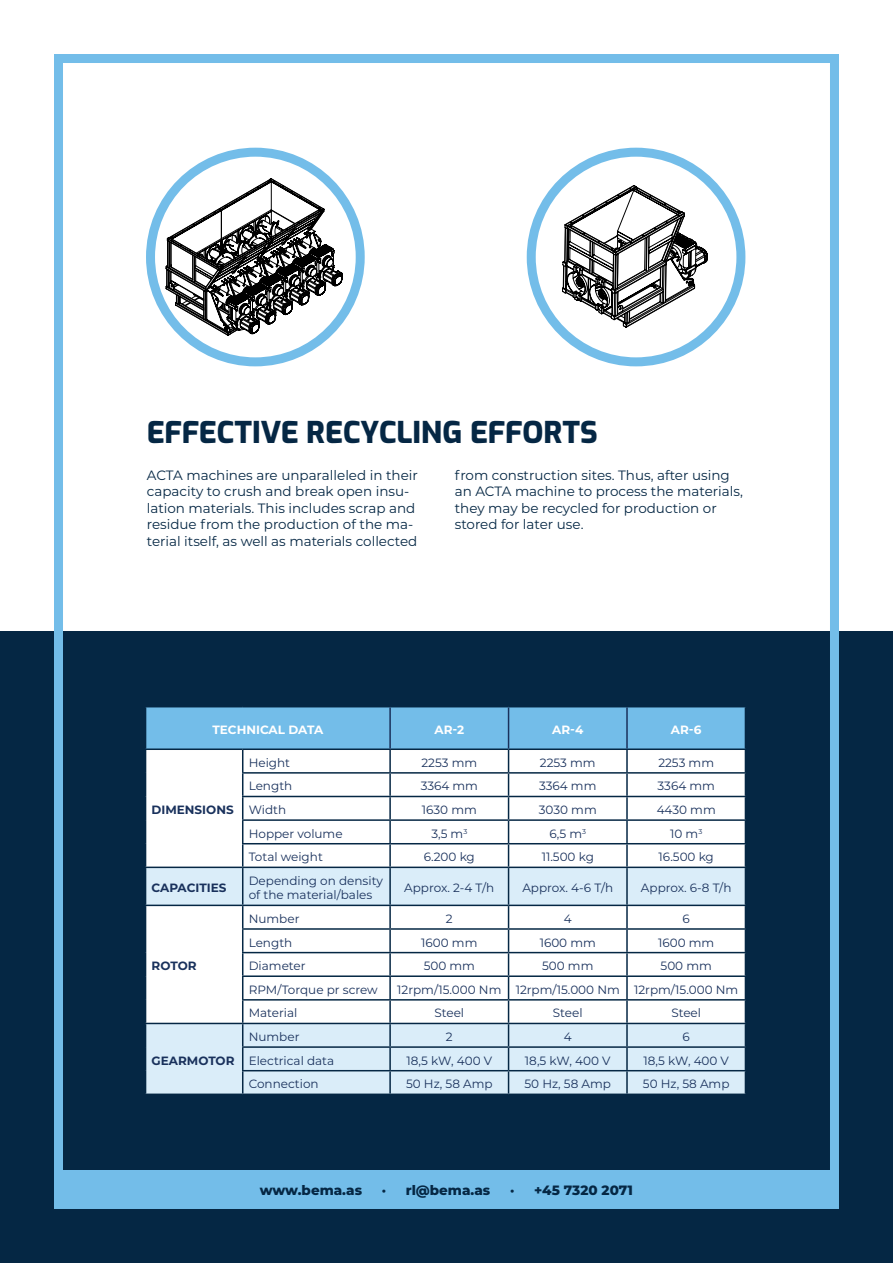
<style>
.page{position:relative;width:893px;height:1263px;background:#fff}
.page>*{position:absolute;margin:0;border:0;box-sizing:border-box;transform-origin:0 0}
.rubrik____blå_skrift{font:800 29.85px "Exo";color:#052744}
.t1{font:13.5px/16.5px "Montserrat";color:#052744}
.t2{font:800 13.5px "Montserrat";color:#052744}
.t3{font:12px "Montserrat";color:#19315c}
.t4{font:700 12px "Montserrat";color:#19315c}
.t5{font:700 12px "Montserrat";color:#fff}
</style>
<div class="page">
<div style="left:0;top:631px;width:893px;height:632px;background:#052744"></div>
<div style="left:54px;top:54px;width:785px;height:1155px;border:9px solid #73bde9"></div>
<div style="left:146px;top:148px;width:219px;height:218px;border:9px solid #73bde9;border-radius:50%"></div>
<div style="left:527px;top:148px;width:218px;height:218px;border:9px solid #73bde9;border-radius:50%"></div>
<svg style="left:146px;top:868px;width:599px;height:225px;background:#e9f3f9"></svg>
<hr style="left:145px;top:905px;width:98px;height:1px;background:#052744">
<hr style="left:145px;top:1023px;width:98px;height:1px;background:#052744">
<hr style="left:243px;top:905px;width:147px;height:1px;background:#052744">
<hr style="left:390px;top:905px;width:119px;height:1px;background:#052744">
<hr style="left:509px;top:905px;width:118px;height:1px;background:#052744">
<hr style="left:627px;top:905px;width:119px;height:1px;background:#052744">
<hr style="left:242px;top:928px;width:148px;height:2px;background:#052744">
<hr style="left:390px;top:928px;width:119px;height:2px;background:#052744">
<hr style="left:509px;top:928px;width:118px;height:2px;background:#052744">
<hr style="left:627px;top:928px;width:119px;height:2px;background:#052744">
<hr style="left:242px;top:952px;width:148px;height:1px;background:#052744">
<hr style="left:390px;top:952px;width:119px;height:1px;background:#052744">
<hr style="left:509px;top:952px;width:118px;height:1px;background:#052744">
<hr style="left:627px;top:952px;width:119px;height:1px;background:#052744">
<hr style="left:242px;top:975px;width:148px;height:2px;background:#052744">
<hr style="left:390px;top:975px;width:119px;height:2px;background:#052744">
<hr style="left:509px;top:975px;width:118px;height:2px;background:#052744">
<hr style="left:627px;top:975px;width:119px;height:2px;background:#052744">
<hr style="left:242px;top:999px;width:148px;height:1px;background:#052744">
<hr style="left:390px;top:999px;width:119px;height:1px;background:#052744">
<hr style="left:509px;top:999px;width:118px;height:1px;background:#052744">
<hr style="left:627px;top:999px;width:119px;height:1px;background:#052744">
<hr style="left:243px;top:1023px;width:147px;height:1px;background:#052744">
<hr style="left:390px;top:1023px;width:119px;height:1px;background:#052744">
<hr style="left:509px;top:1023px;width:118px;height:1px;background:#052744">
<hr style="left:627px;top:1023px;width:119px;height:1px;background:#052744">
<hr style="left:242px;top:1046px;width:148px;height:2px;background:#052744">
<hr style="left:390px;top:1046px;width:119px;height:2px;background:#052744">
<hr style="left:509px;top:1046px;width:118px;height:2px;background:#052744">
<hr style="left:627px;top:1046px;width:119px;height:2px;background:#052744">
<hr style="left:242px;top:1070px;width:148px;height:1px;background:#052744">
<hr style="left:390px;top:1070px;width:119px;height:1px;background:#052744">
<hr style="left:509px;top:1070px;width:118px;height:1px;background:#052744">
<hr style="left:627px;top:1070px;width:119px;height:1px;background:#052744">
<svg style="left:745px;top:906px;width:1px;height:166px"></svg>
<hr style="left:242px;top:868px;width:1px;height:37px;background:#052744">
<hr style="left:389px;top:868px;width:2px;height:37px;background:#052744">
<hr style="left:389px;top:906px;width:2px;height:22px;background:#052744">
<hr style="left:389px;top:930px;width:2px;height:22px;background:#052744">
<hr style="left:389px;top:953px;width:2px;height:22px;background:#052744">
<hr style="left:389px;top:977px;width:2px;height:22px;background:#052744">
<hr style="left:389px;top:1000px;width:2px;height:23px;background:#052744">
<hr style="left:389px;top:1024px;width:2px;height:22px;background:#052744">
<hr style="left:389px;top:1048px;width:2px;height:22px;background:#052744">
<svg style="left:242px;top:906px;width:1px;height:187px"></svg>
<hr style="left:389px;top:1071px;width:2px;height:22px;background:#052744">
<svg style="left:145px;top:707px;width:601px;height:159px;background:#cee3ef"></svg>
<hr style="left:626px;top:844px;width:2px;height:22px;background:#052744">
<hr style="left:508px;top:868px;width:1px;height:37px;background:#052744">
<hr style="left:626px;top:868px;width:2px;height:37px;background:#052744">
<hr style="left:626px;top:906px;width:2px;height:22px;background:#052744">
<hr style="left:626px;top:930px;width:2px;height:22px;background:#052744">
<hr style="left:626px;top:953px;width:2px;height:22px;background:#052744">
<hr style="left:626px;top:977px;width:2px;height:22px;background:#052744">
<hr style="left:626px;top:1000px;width:2px;height:23px;background:#052744">
<hr style="left:626px;top:1024px;width:2px;height:22px;background:#052744">
<hr style="left:626px;top:1048px;width:2px;height:22px;background:#052744">
<svg style="left:508px;top:906px;width:1px;height:187px"></svg>
<hr style="left:626px;top:1071px;width:2px;height:22px;background:#052744">
<hr style="left:390px;top:748px;width:119px;height:2px;background:#052744">
<hr style="left:389px;top:707px;width:2px;height:41px;background:#19315c">
<hr style="left:509px;top:748px;width:118px;height:2px;background:#052744">
<hr style="left:508px;top:707px;width:1px;height:41px;background:#19315c">
<hr style="left:626px;top:707px;width:2px;height:41px;background:#19315c">
<svg style="left:166px;top:179px;width:176px;height:156px"></svg>
<svg style="left:562px;top:185px;width:145px;height:142px"></svg>
<div style="left:62px;top:1170px;width:773px;height:36px;background:#73bde9"></div>
<p class="rubrik____blå_skrift" style="left:147px;top:411px;width:453px">EFFECTIVE RECYCLING EFFORTS</p>
<p class="t1" style="left:147px;top:466px;width:273px">ACTA machines are unparalleled in their capacity to crush and break open insu&shy;lation materials. This includes scrap and residue from the production of the ma&shy;terial itself, as well as materials collected</p>
<p class="t1" style="left:455px;top:466px;width:290px">from construction sites. Thus, after using an ACTA machine to process the materials, they may be recycled for production or stored for later use.</p>
<p class="t5" style="left:212px;top:721px;width:112px">TECHNICAL DATA</p>
<p class="t5" style="left:434px;top:721px;width:31px">AR-2</p>
<p class="t5" style="left:552px;top:721px;width:33px">AR-4</p>
<p class="t5" style="left:671px;top:721px;width:32px">AR-6</p>
<p class="t4" style="left:152px;top:801px;width:84px">DIMENSIONS</p>
<p class="t4" style="left:152px;top:879px;width:76px">CAPACITIES</p>
<p class="t4" style="left:152px;top:957px;width:47px">ROTOR</p>
<p class="t4" style="left:152px;top:1052px;width:85px">GEARMOTOR</p>
<p class="t3" style="left:249px;top:754px;width:43px">Height</p>
<p class="t3" style="left:421px;top:754px;width:57px">2253 mm</p>
<p class="t3" style="left:540px;top:754px;width:57px">2253 mm</p>
<p class="t3" style="left:658px;top:754px;width:57px">2253 mm</p>
<p class="t3" style="left:249px;top:778px;width:45px">Length</p>
<p class="t3" style="left:421px;top:778px;width:59px">3364 mm</p>
<p class="t3" style="left:539px;top:778px;width:59px">3364 mm</p>
<p class="t3" style="left:658px;top:778px;width:59px">3364 mm</p>
<p class="t3" style="left:249px;top:802px;width:39px">Width</p>
<p class="t3" style="left:422px;top:802px;width:56px">1630 mm</p>
<p class="t3" style="left:539px;top:802px;width:59px">3030 mm</p>
<p class="t3" style="left:657px;top:802px;width:61px">4430 mm</p>
<p class="t3" style="left:249px;top:825px;width:95px">Hopper volume</p>
<p class="t3" style="left:431px;top:825px;width:37px">3,5 m<sup>3</sup></p>
<p class="t3" style="left:549px;top:825px;width:38px">6,5 m<sup>3</sup></p>
<p class="t3" style="left:670px;top:825px;width:34px">10 m<sup>3</sup></p>
<p class="t3" style="left:249px;top:849px;width:76px">Total weight</p>
<p class="t3" style="left:424px;top:849px;width:53px">6.200 kg</p>
<p class="t3" style="left:542px;top:849px;width:54px">11.500 kg</p>
<p class="t3" style="left:659px;top:849px;width:57px">16.500 kg</p>
<p class="t3" style="left:249px;top:872px;width:136px">Depending on density</p>
<p class="t3" style="left:249px;top:887px;width:125px">of the material/bales</p>
<p class="t3" style="left:404px;top:880px;width:92px">Approx. 2-4 T/h</p>
<p class="t3" style="left:522px;top:880px;width:92px">Approx. 4-6 T/h</p>
<p class="t3" style="left:641px;top:880px;width:92px">Approx. 6-8 T/h</p>
<p class="t3" style="left:249px;top:910px;width:52px">Number</p>
<p class="t3" style="left:446px;top:910px;width:8px">2</p>
<p class="t3" style="left:564px;top:910px;width:9px">4</p>
<p class="t3" style="left:683px;top:910px;width:9px">6</p>
<p class="t3" style="left:249px;top:934px;width:45px">Length</p>
<p class="t3" style="left:421px;top:934px;width:58px">1600 mm</p>
<p class="t3" style="left:540px;top:934px;width:58px">1600 mm</p>
<p class="t3" style="left:658px;top:934px;width:58px">1600 mm</p>
<p class="t3" style="left:249px;top:958px;width:58px">Diameter</p>
<p class="t3" style="left:424px;top:958px;width:53px">500 mm</p>
<p class="t3" style="left:542px;top:958px;width:53px">500 mm</p>
<p class="t3" style="left:661px;top:958px;width:53px">500 mm</p>
<p class="t3" style="left:249px;top:981px;width:131px">RPM/Torque pr screw</p>
<p class="t3" style="left:397px;top:981px;width:106px">12rpm/15.000 Nm</p>
<p class="t3" style="left:516px;top:981px;width:106px">12rpm/15.000 Nm</p>
<p class="t3" style="left:634px;top:981px;width:106px">12rpm/15.000 Nm</p>
<p class="t3" style="left:249px;top:1005px;width:50px">Material</p>
<p class="t3" style="left:434px;top:1005px;width:31px">Steel</p>
<p class="t3" style="left:553px;top:1005px;width:31px">Steel</p>
<p class="t3" style="left:671px;top:1005px;width:31px">Steel</p>
<p class="t3" style="left:249px;top:1028px;width:52px">Number</p>
<p class="t3" style="left:446px;top:1028px;width:8px">2</p>
<p class="t3" style="left:564px;top:1028px;width:9px">4</p>
<p class="t3" style="left:683px;top:1028px;width:9px">6</p>
<p class="t3" style="left:249px;top:1052px;width:87px">Electrical data</p>
<p class="t3" style="left:406px;top:1052px;width:87px">18,5 kW, 400 V</p>
<p class="t3" style="left:525px;top:1052px;width:87px">18,5 kW, 400 V</p>
<p class="t3" style="left:643px;top:1052px;width:87px">18,5 kW, 400 V</p>
<p class="t3" style="left:249px;top:1076px;width:71px">Connection</p>
<p class="t3" style="left:406px;top:1076px;width:88px">50 Hz, 58 Amp</p>
<p class="t3" style="left:524px;top:1076px;width:88px">50 Hz, 58 Amp</p>
<p class="t3" style="left:643px;top:1076px;width:88px">50 Hz, 58 Amp</p>
<p class="t2" style="left:260px;top:1180px;width:104px">www.bema.as</p>
<p class="t2" style="left:382px;top:1180px;width:110px">· rl@bema.as</p>
<p class="t2" style="left:510px;top:1180px;width:125px">· +45 7320 2071</p>
</div>
